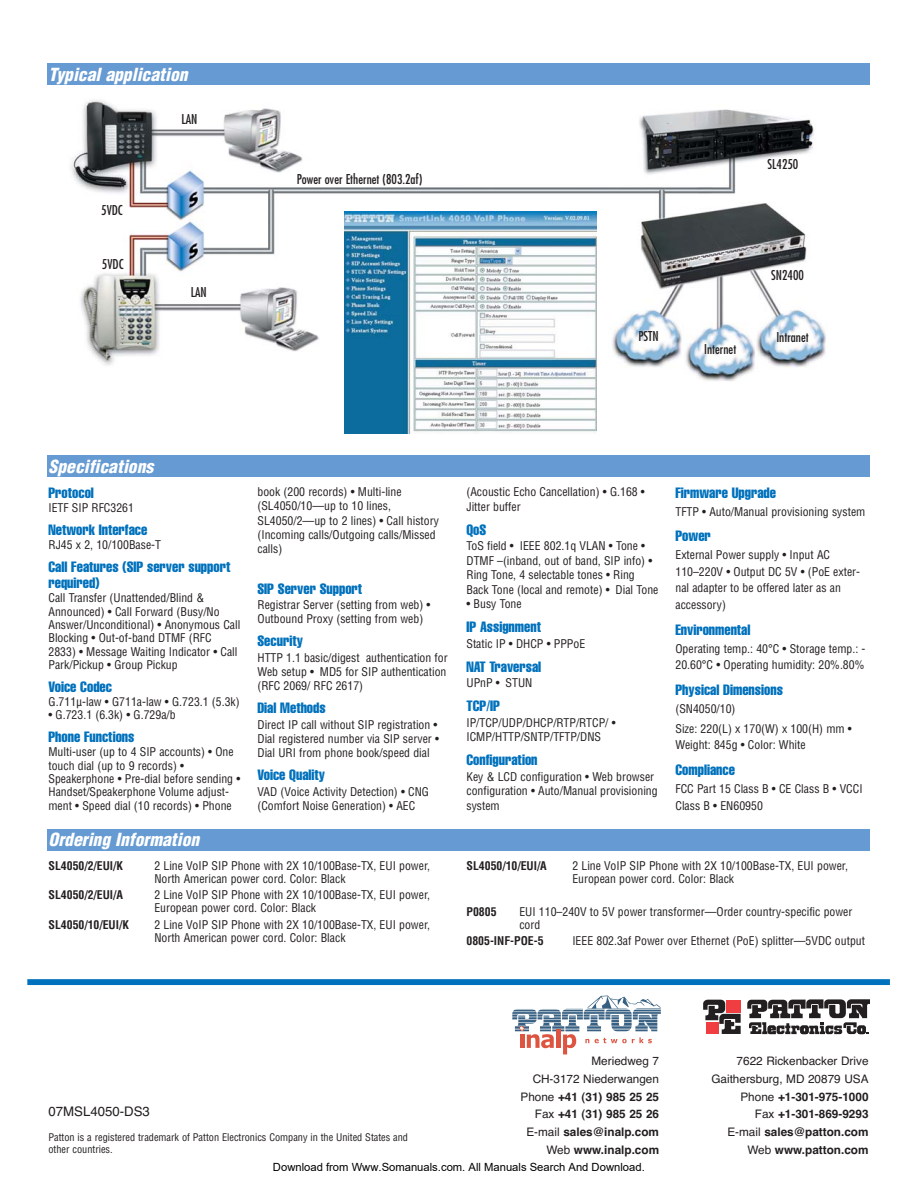
<style>
.page{position:relative;width:918px;height:1188px;background:#fff}
.page>*{position:absolute;margin:0;border:0;box-sizing:border-box;transform-origin:0 0}
.t1{font:italic 900 condensed 17.7px "Helvetica";color:#fff}
.t2{font:extra-condensed 14.7px/16.2px "Helvetica";color:#0071bc}
.t3{font:condensed 13.2px "Futura";color:#231f20}
.t4{font:13.2px "Helvetica";color:#231f20}
.t5{font:condensed 11.7px/14.1px "Helvetica";color:#231f20}
.t6{font:11.7px/18px "Helvetica";color:#231f20;text-align:right}
.t7{font:700 11.7px/18px "Helvetica";color:#231f20;text-align:right}
.t8{font:700 condensed 11.7px "Helvetica";color:#231f20}
.t9{font:11.25px "Arial";color:#000}
.t10{font:condensed 10.35px/11.7px "Helvetica";color:#231f20}
.s1{font-weight:400}
.s2{font-weight:700}
</style>
<div class="page">
<div style="left:27px;top:979px;width:863px;height:6px;background:#0071bc"></div>
<svg style="left:747px;top:999px;width:123px;height:35px"></svg>
<svg style="left:703px;top:1000px;width:38px;height:34px"></svg>
<div style="left:727px;top:1000px;width:14px;height:12px;background:#ef3d42"></div>
<div style="left:706px;top:1022px;width:12px;height:12px;background:#ef3d42"></div>
<div style="left:47px;top:829px;width:822px;height:21px;background:#669ad2"></div>
<div style="left:47px;top:64px;width:822px;height:21px;background:#669ad2"></div>
<svg style="left:512px;top:996px;width:149px;height:58px"></svg>
<div style="left:47px;top:455px;width:822px;height:21px;background:#669ad2"></div>
<img style="left:71px;top:100px;width:755px;height:283px">
<svg style="left:342px;top:209px;width:254px;height:225px"></svg>
<img style="left:345px;top:212px;width:251px;height:222px">
<h1 class="t1" style="left:49px;top:68px;width:144px">Typical application</h1>
<p class="t3" style="left:101px;top:205px;width:23px">5VDC</p>
<p class="t3" style="left:102px;top:258px;width:23px">5VDC</p>
<p class="t3" style="left:181px;top:113px;width:18px">LAN</p>
<p class="t3" style="left:191px;top:286px;width:18px">LAN</p>
<p class="t3" style="left:297px;top:173px;width:127px">Power over Ethernet (803.2af)</p>
<p class="t3" style="left:638px;top:330px;width:22px">PSTN</p>
<p class="t3" style="left:768px;top:158px;width:32px">SL4250</p>
<p class="t3" style="left:704px;top:343px;width:34px">Internet</p>
<p class="t3" style="left:771px;top:269px;width:34px">SN2400</p>
<p class="t3" style="left:776px;top:331px;width:34px">Intranet</p>
<h1 class="t1" style="left:49px;top:459px;width:110px">Specifications</h1>
<p class="t2" style="left:49px;top:485px;width:47px">Protocol</p>
<p class="t5" style="left:49px;top:502px;width:87px">IETF SIP RFC3261</p>
<p class="t2" style="left:49px;top:522px;width:100px">Network Interface</p>
<p class="t5" style="left:49px;top:539px;width:114px">RJ45 x 2, 10/100Base-T</p>
<p class="t2" style="left:49px;top:559px;width:183px">Call Features (SIP server support required)</p>
<p class="t5" style="left:49px;top:593px;width:193px;line-height:13.4px">Call Transfer (Unattended/Blind &amp; Announced) • Call Forward (Busy/No Answer/Unconditional) • Anonymous Call Blocking • Out-of-band DTMF (RFC 2833) • Message Waiting Indicator • Call Park/Pickup • Group Pickup</p>
<p class="t2" style="left:49px;top:679px;width:65px">Voice Codec</p>
<p class="t5" style="left:49px;top:696px;width:193px">G.711µ-law • G711a-law • G.723.1 (5.3k)</p>
<p class="t5" style="left:49px;top:709px;width:129px">• G.723.1 (6.3k) • G.729a/b</p>
<p class="t2" style="left:49px;top:730px;width:87px">Phone Functions</p>
<p class="t5" style="left:49px;top:746px;width:193px;line-height:13.4px">Multi-user (up to 4 SIP accounts) • One touch dial (up to 9 records) • Speakerphone • Pre-dial before sending • Handset/Speakerphone Volume adjust&shy;ment • Speed dial (10 records) • Phone</p>
<h1 class="t1" style="left:49px;top:833px;width:156px">Ordering Information</h1>
<p class="t5" style="left:257px;top:486px;width:183px">book (200 records) • Multi-line (SL4050/10—up to 10 lines,<br>SL4050/2—up to 2 lines) • Call history (Incoming calls/Outgoing calls/Missed calls)</p>
<p class="t2" style="left:257px;top:581px;width:106px">SIP Server Support</p>
<p class="t5" style="left:257px;top:598px;width:175px">Registrar Server (setting from web) •<br>Outbound Proxy (setting from web)</p>
<p class="t2" style="left:257px;top:634px;width:47px">Security</p>
<p class="t5" style="left:257px;top:651px;width:192px;text-align:justify">HTTP 1.1 basic/digest authentication for Web setup • MD5 for SIP authentication (RFC 2069/ RFC 2617)</p>
<p class="t2" style="left:257px;top:701px;width:70px">Dial Methods</p>
<p class="t5" style="left:257px;top:718px;width:183px">Direct IP call without SIP registration •<br>Dial registered number via SIP server •<br>Dial URI from phone book/speed dial</p>
<p class="t2" style="left:257px;top:768px;width:69px">Voice Quality</p>
<p class="t5" style="left:257px;top:785px;width:173px">VAD (Voice Activity Detection) • CNG (Comfort Noise Generation) • AEC</p>
<p class="t8" style="left:49px;top:861px;width:76px">SL4050/2/EUI/K</p>
<p class="t5" style="left:154px;top:860px;width:277px;line-height:13.2px">2 Line VoIP SIP Phone with 2X 10/100Base-TX, EUI power,<br>North American power cord. Color: Black</p>
<p class="t8" style="left:49px;top:890px;width:76px">SL4050/2/EUI/A</p>
<p class="t5" style="left:154px;top:889px;width:277px;line-height:13.2px">2 Line VoIP SIP Phone with 2X 10/100Base-TX, EUI power,<br>European power cord. Color: Black</p>
<p class="t8" style="left:49px;top:920px;width:82px">SL4050/10/EUI/K</p>
<p class="t5" style="left:154px;top:919px;width:277px;line-height:13.2px">2 Line VoIP SIP Phone with 2X 10/100Base-TX, EUI power,<br>North American power cord. Color: Black</p>
<p class="t5" style="left:466px;top:486px;width:180px;line-height:14.5px">(Acoustic Echo Cancellation) • G.168 •<br>Jitter buffer</p>
<p class="t2" style="left:466px;top:522px;width:21px">QoS</p>
<p class="t5" style="left:466px;top:540px;width:193px;line-height:14.5px">ToS field • IEEE 802.1q VLAN • Tone • DTMF –(inband, out of band, SIP info) • Ring Tone, 4 selectable tones • Ring Back Tone (local and remote) • Dial Tone</p>
<p class="t5" style="left:466px;top:598px;width:57px">• Busy Tone</p>
<p class="t2" style="left:466px;top:620px;width:76px">IP Assignment</p>
<p class="t5" style="left:466px;top:637px;width:120px">Static IP • DHCP • PPPoE</p>
<p class="t2" style="left:466px;top:659px;width:76px">NAT Traversal</p>
<p class="t5" style="left:466px;top:677px;width:67px">UPnP • STUN</p>
<p class="t2" style="left:466px;top:699px;width:35px">TCP/IP</p>
<p class="t5" style="left:466px;top:716px;width:151px;line-height:14.5px">IP/TCP/UDP/DHCP/RTP/RTCP/ •<br>ICMP/HTTP/SNTP/TFTP/DNS</p>
<p class="t2" style="left:466px;top:753px;width:73px">Configuration</p>
<p class="t5" style="left:466px;top:770px;width:193px;line-height:14.5px">Key &amp; LCD configuration • Web browser configuration • Auto/Manual provisioning system</p>
<p class="t2" style="left:675px;top:485px;width:102px">Firmware Upgrade</p>
<p class="t5" style="left:675px;top:505px;width:191px">TFTP • Auto/Manual provisioning system</p>
<p class="t2" style="left:675px;top:529px;width:37px">Power</p>
<p class="t5" style="left:675px;top:548px;width:186px;line-height:16.6px">External Power supply • Input AC<br>110–220V • Output DC 5V • (PoE exter&shy;nal adapter to be offered later as an accessory)</p>
<p class="t2" style="left:675px;top:623px;width:77px">Environmental</p>
<p class="t5" style="left:675px;top:641px;width:191px;line-height:16.6px">Operating temp.: 40°C • Storage temp.: -<br>20.60°C • Operating humidity: 20%.80%</p>
<p class="t2" style="left:675px;top:683px;width:109px">Physical Dimensions</p>
<p class="t5" style="left:675px;top:700px;width:178px;line-height:19.8px">(SN4050/10)<br>Size: 220(L) x 170(W) x 100(H) mm •</p>
<p class="t5" style="left:675px;top:739px;width:132px">Weight: 845g • Color: White</p>
<p class="t2" style="left:675px;top:763px;width:61px">Compliance</p>
<p class="t5" style="left:675px;top:781px;width:189px;line-height:16.6px">FCC Part 15 Class B • CE Class B • VCCI<br>Class B • EN60950</p>
<p class="t8" style="left:467px;top:861px;width:82px">SL4050/10/EUI/A</p>
<p class="t5" style="left:572px;top:860px;width:277px;line-height:13.2px">2 Line VoIP SIP Phone with 2X 10/100Base-TX, EUI power,<br>European power cord. Color: Black</p>
<p class="t8" style="left:467px;top:907px;width:32px">P0805</p>
<p class="t5" style="left:519px;top:906px;width:335px;line-height:13.2px">EUI 110–240V to 5V power transformer—Order country-specific power cord</p>
<p class="t8" style="left:467px;top:937px;width:79px">0805-INF-POE-5</p>
<p class="t5" style="left:572px;top:935px;width:294px">IEEE 802.3af Power over Ethernet (PoE) splitter—5VDC output</p>
<p class="t4" style="left:49px;top:1107px;width:103px">07MSL4050-DS3</p>
<p class="t10" style="left:49px;top:1132px;width:361px">Patton is a registered trademark of Patton Electronics Company in the United States and other countries.</p>
<p class="t7" style="left:521px;top:1053px;width:140px"><span class="s1">Meriedweg 7<br>CH-3172 Niederwangen<br>Phone</span> +41 (31) 985 25 25<br><span class="s1">Fax</span> +41 (31) 985 25 26<br><span class="s1">E-mail</span> sales@inalp.com<br><span class="s1">Web</span> www.inalp.com</p>
<p class="t6" style="left:711px;top:1053px;width:159px">7622 Rickenbacker Drive<br>Gaithersburg, MD 20879 USA<br>Phone <span class="s2">+1-301-975-1000<br></span>Fax <span class="s2">+1-301-869-9293<br></span>E-mail <span class="s2">sales@patton.com<br></span>Web <span class="s2">www.patton.com</span></p>
<p class="t9" style="left:273px;top:1160px;width:373px">Download from Www.Somanuals.com. All Manuals Search And Download.</p>
</div>
